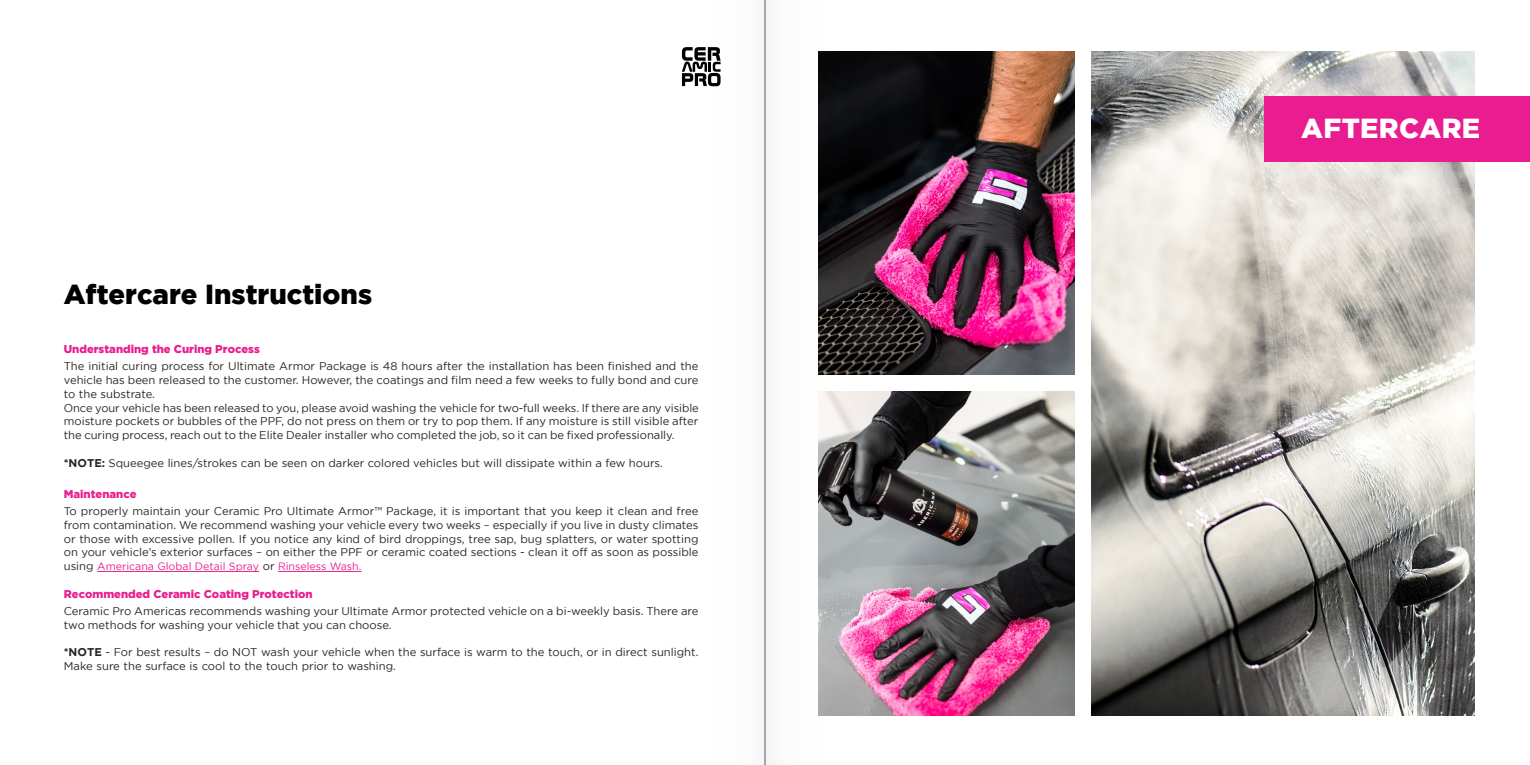
<style>
.page{position:relative;width:1530px;height:765px;background:#fff}
.page>*{position:absolute;margin:0;border:0;box-sizing:border-box;transform-origin:0 0}
.t1{font:900 27.5px "Gotham";color:#000}
.t2{font:900 27.5px "Gotham";letter-spacing:.015em;color:#fff}
.t3{font:11.25px/13.8px "Gotham";color:#292424}
.t4{font:900 11.25px "Gotham";color:#e91d8f}
.t5{font:10.62px "Gotham";color:#e91d8f}
.s1{font-weight:700}
.s2{font-size:11.25px;color:#292424}
</style>
<div class="page">
<hr style="left:765px;top:0;width:1px;height:765px;background:#58595b">
<hr style="left:97px;top:571px;width:162px;height:1px;background:#e91d8f">
<hr style="left:278px;top:571px;width:83px;height:1px;background:#e91d8f">
<svg style="left:682px;top:47px;width:39px;height:39px"></svg>
<img style="left:1091px;top:52px;width:383px;height:663px">
<div style="left:1265px;top:96px;width:265px;height:66px;background:#e91d8f"></div>
<img style="left:818px;top:52px;width:257px;height:323px">
<img style="left:818px;top:392px;width:257px;height:323px">
<h1 class="t1" style="left:64px;top:278px;width:310px">Aftercare Instructions</h1>
<p class="t4" style="left:64px;top:343px;width:198px">Understanding the Curing Process</p>
<p class="t3" style="left:64px;top:359px;width:637px">The initial curing process for Ultimate Armor Package is 48 hours after the installation has been finished and the vehicle has been released to the customer. However, the coatings and film need a few weeks to fully bond and cure to the substrate.<br>Once your vehicle has been released to you, please avoid washing the vehicle for two-full weeks. If there are any visible moisture pockets or bubbles of the PPF, do not press on them or try to pop them. If any moisture is still visible after the curing process, reach out to the Elite Dealer installer who completed the job, so it can be fixed professionally.</p>
<p class="t3" style="left:64px;top:456px;width:601px"><span class="s1">*NOTE:</span> Squeegee lines/strokes can be seen on darker colored vehicles but will dissipate within a few hours.</p>
<p class="t4" style="left:64px;top:487px;width:74px">Maintenance</p>
<p class="t3" style="left:64px;top:504px;width:636px;text-align:justify">To properly maintain your Ceramic Pro Ultimate Armor™ Package, it is important that you keep it clean and free from contamination. We recommend washing your vehicle every two weeks – especially if you live in dusty climates or those with excessive pollen. If you notice any kind of bird droppings, tree sap, bug splatters, or water spotting on your vehicle’s exterior surfaces – on either the PPF or ceramic coated sections - clean it off as soon as possible</p>
<p class="t5" style="left:64px;top:560px;width:299px"><span class="s2">using</span> Americana Global Detail Spray <span class="s2">or</span> Rinseless Wash.</p>
<p class="t4" style="left:64px;top:587px;width:250px">Recommended Ceramic Coating Protection</p>
<p class="t3" style="left:64px;top:604px;width:636px">Ceramic Pro Americas recommends washing your Ultimate Armor protected vehicle on a bi-weekly basis. There are two methods for washing your vehicle that you can choose.</p>
<p class="t3" style="left:64px;top:645px;width:636px"><span class="s1">*NOTE</span> - For best results – do NOT wash your vehicle when the surface is warm to the touch, or in direct sunlight.<br>Make sure the surface is cool to the touch prior to washing.</p>
<h1 class="t2" style="left:1301px;top:112px;width:181px">AFTERCARE</h1>
</div>
